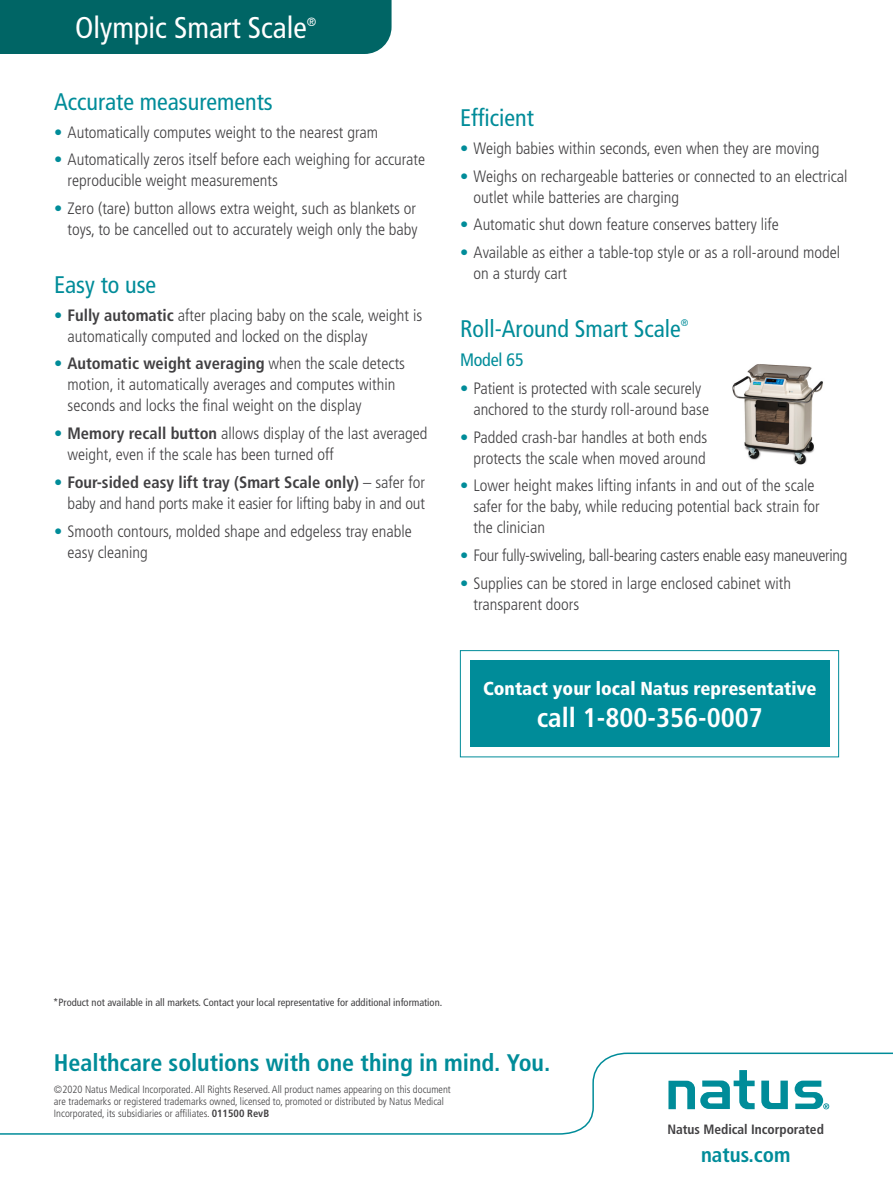
<style>
.page{position:relative;width:893px;height:1188px;background:#fff}
.page>*{position:absolute;margin:0;border:0;box-sizing:border-box;transform-origin:0 0}
.t1{font:condensed 30px "Frutiger LT Std";color:#fff}
.Caption_9pt_90K{font:700 condensed 27px "Frutiger LT Std";color:#fff}
.Subhead_16pt_321{font:condensed 24px "Frutiger LT Std";color:#008c99}
.t2{font:700 condensed 24px "Frutiger LT Std";color:#008c99}
.t3{font:700 condensed 21px "Frutiger LT Std";color:#008c99}
.Caption_9pt_90K-2{font:900 condensed 18.75px "Frutiger LT Std";color:#fff}
.Paragraph_head_12_15{font:condensed 18px "Frutiger LT Std";letter-spacing:-.01em;color:#008c99}
.t4{font:300 condensed 16.5px/21px "Frutiger LT Std";color:#414042}
.t5{font:300 condensed 16.5px "Frutiger LT Std";letter-spacing:-.02em;color:#414042}
.t6{font:700 condensed 13.5px "Frutiger LT Std";letter-spacing:-.005em;color:#414042}
.t7{font:condensed 12px "Frutiger LT Std";color:#fff}
.t8{font:300 condensed 10.5px/12px "Frutiger LT Std";color:#414042}
.Tech_Specs_9pt_90k{font:condensed 10.5px "Frutiger LT Std";color:#414042}
.Subhead_16pt_321-2{font:condensed 9.6px "Frutiger LT Std";color:#008c99}
.s1{font-weight:700;color:#008c99}
.s2{font-weight:700}
</style>
<div class="page">
<img style="left:732px;top:364px;width:91px;height:101px">
<svg style="left:0;top:1052px;width:893px;height:83px"></svg>
<div style="left:0;top:0;width:392px;height:54px;background:#006565"></div>
<div style="left:460px;top:650px;width:379px;height:107px;border:1px solid #008c99"></div>
<div style="left:470px;top:660px;width:359px;height:87px;background:#008c99"></div>
<h1 class="t1" style="left:75px;top:10px;width:233px">Olympic Smart Scale</h1>
<p class="t7" style="left:307px;top:15px;width:11px">®</p>
<p class="Subhead_16pt_321" style="left:54px;top:88px;width:220px">Accurate measurements</p>
<p class="t4" style="left:54px;top:122px;width:325px"><span class="s1">•</span> Automatically computes weight to the nearest gram</p>
<p class="t4" style="left:68px;top:149px;width:359px;text-indent:-14px"><span class="s1">•</span> Automatically zeros itself before each weighing for accurate reproducible weight measurements</p>
<p class="t4" style="left:54px;top:198px;width:365px;text-align:right"><span class="s1">•</span> Zero (tare) button allows extra weight, such as blankets or toys, to be cancelled out to accurately weigh only the baby</p>
<p class="Subhead_16pt_321" style="left:54px;top:271px;width:104px">Easy to use</p>
<p class="t4" style="left:68px;top:305px;width:356px;text-indent:-14px"><span class="s1">•</span> <span class="s2">Fully automatic</span> after placing baby on the scale, weight is automatically computed and locked on the display</p>
<p class="t4" style="left:68px;top:353px;width:339px;text-indent:-14px"><span class="s1">•</span> <span class="s2">Automatic weight averaging</span> when the scale detects motion, it automatically averages and computes within seconds and locks the final weight on the display</p>
<p class="t4" style="left:68px;top:423px;width:361px;text-indent:-14px"><span class="s1">•</span> <span class="s2">Memory recall button</span> allows display of the last averaged weight, even if the scale has been turned off</p>
<p class="t4" style="left:54px;top:472px;width:372px;text-align:right"><span class="s1">•</span> <span class="s2">Four-sided easy lift tray (Smart Scale only)</span> – safer for baby and hand ports make it easier for lifting baby in and out</p>
<p class="t4" style="left:68px;top:521px;width:346px;text-indent:-14px"><span class="s1">•</span> Smooth contours, molded shape and edgeless tray enable easy cleaning</p>
<p class="Subhead_16pt_321" style="left:460px;top:104px;width:75px">Efficient</p>
<p class="t4" style="left:460px;top:138px;width:361px"><span class="s1">•</span> Weigh babies within seconds, even when they are moving</p>
<p class="t4" style="left:473px;top:166px;width:376px;text-indent:-14px"><span class="s1">•</span> Weighs on rechargeable batteries or connected to an electrical outlet while batteries are charging</p>
<p class="t4" style="left:460px;top:214px;width:320px"><span class="s1">•</span> Automatic shut down feature conserves battery life</p>
<p class="t4" style="left:473px;top:242px;width:368px;text-indent:-14px"><span class="s1">•</span> Available as either a table-top style or as a roll-around model on a sturdy cart</p>
<p class="Subhead_16pt_321" style="left:460px;top:314px;width:222px">Roll-Around Smart Scale</p>
<p class="Subhead_16pt_321-2" style="left:681px;top:317px;width:9px">®</p>
<p class="Paragraph_head_12_15" style="left:460px;top:349px;width:65px">Model 65</p>
<p class="t4" style="left:473px;top:378px;width:237px;text-indent:-14px"><span class="s1">•</span> Patient is protected with scale securely anchored to the sturdy roll-around base</p>
<p class="t4" style="left:460px;top:427px;width:249px;text-align:right"><span class="s1">•</span> Padded crash-bar handles at both ends protects the scale when moved around</p>
<p class="t4" style="left:473px;top:475px;width:348px;text-indent:-14px"><span class="s1">•</span> Lower height makes lifting infants in and out of the scale safer for the baby, while reducing potential back strain for the clinician</p>
<p class="t5" style="left:460px;top:546px;width:389px"><span class="s1">•</span> Four fully-swiveling, ball-bearing casters enable easy maneuvering</p>
<p class="t4" style="left:473px;top:573px;width:319px;text-indent:-14px"><span class="s1">•</span> Supplies can be stored in large enclosed cabinet with transparent doors</p>
<p class="Caption_9pt_90K-2" style="left:483px;top:677px;width:335px">Contact your local Natus representative</p>
<p class="Caption_9pt_90K" style="left:537px;top:702px;width:228px">call 1-800-356-0007</p>
<p class="Tech_Specs_9pt_90k" style="left:53px;top:996px;width:390px">*Product not available in all markets. Contact your local representative for additional information.</p>
<h3 class="t2" style="left:54px;top:1048px;width:498px">Healthcare solutions with one thing in mind. You.</h3>
<p class="t8" style="left:54px;top:1084px;width:398px">©2020 Natus Medical Incorporated. All Rights Reserved. All product names appearing on this document are trademarks or registered trademarks owned, licensed to, promoted or distributed by Natus Medical<br>Incorporated, its subsidiaries or affiliates. <span class="s2">011500 RevB</span></p>
<p class="t6" style="left:667px;top:1121px;width:158px">Natus Medical Incorporated</p>
<p class="t3" style="left:701px;top:1142px;width:91px">natus.com</p>
</div>
